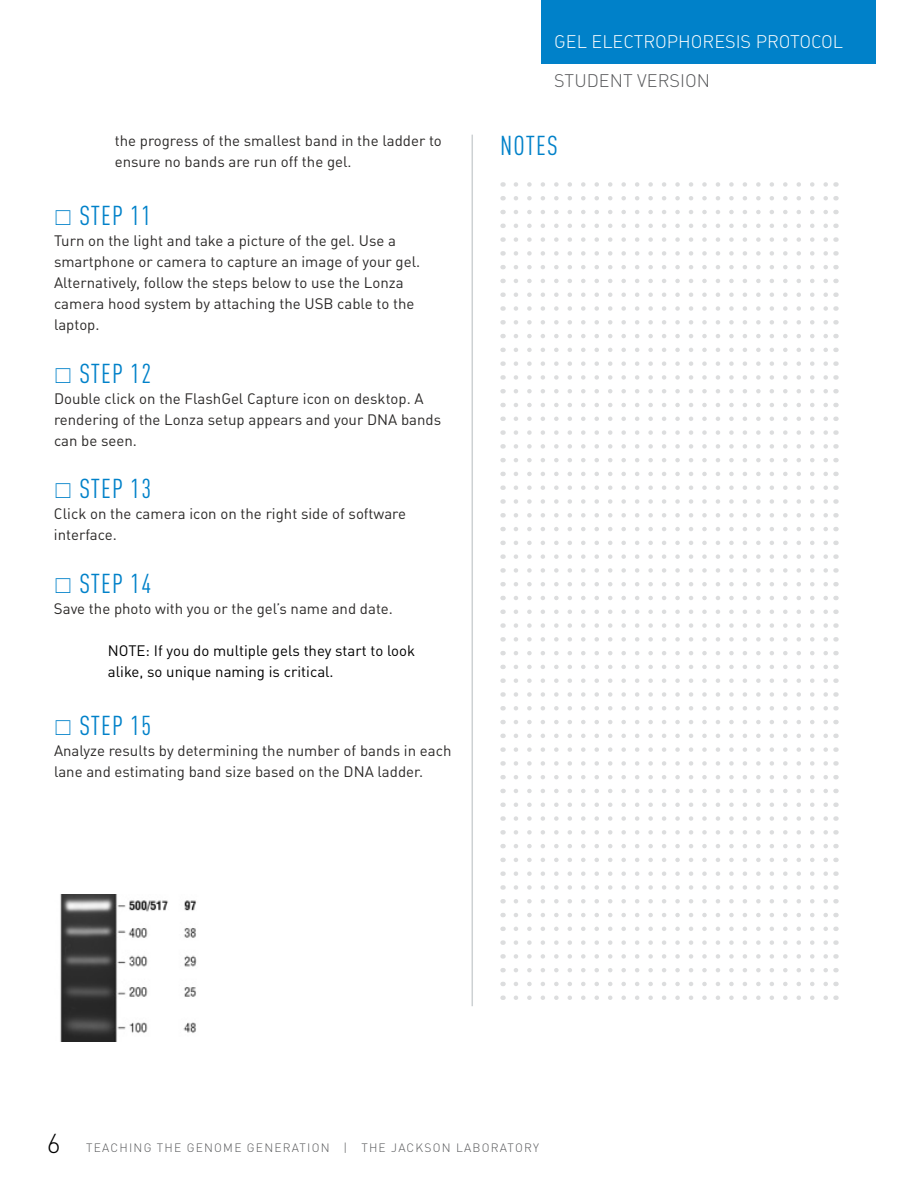
<style>
.page{position:relative;width:918px;height:1188px;background:#fff}
.page>*{position:absolute;margin:0;border:0;box-sizing:border-box;transform-origin:0 0}
.t1{font:condensed 27px "DINOT";letter-spacing:.04em;color:#0081c9}
.t2{font:300 27px "DINOT";color:#000}
.t3{font:300 18px "DINOT";color:#fff}
.t4{font:300 18px "DINOT";color:#58595b}
.t5{font:15px/21px "DINOT";color:#2c2a29}
.t6{font:15px/21px "DINOT";color:#000}
.t7{font:300 12px "DINOT";letter-spacing:.1em;color:#58595b}
</style>
<div class="page">
<div style="left:541px;top:0;width:335px;height:64px;background:#0081c9"></div>
<img style="left:60px;top:895px;width:137px;height:147px">
<hr style="left:472px;top:135px;width:1px;height:871px;background:#cdd1d3">
<svg style="left:516px;top:196px;width:312px;height:4px"></svg>
<svg style="left:516px;top:403px;width:312px;height:4px"></svg>
<svg style="left:516px;top:210px;width:312px;height:4px"></svg>
<svg style="left:516px;top:417px;width:312px;height:4px"></svg>
<svg style="left:516px;top:224px;width:312px;height:4px"></svg>
<svg style="left:516px;top:430px;width:312px;height:5px"></svg>
<svg style="left:516px;top:237px;width:312px;height:5px"></svg>
<svg style="left:516px;top:444px;width:312px;height:5px"></svg>
<svg style="left:516px;top:251px;width:312px;height:5px"></svg>
<svg style="left:516px;top:458px;width:312px;height:4px"></svg>
<svg style="left:516px;top:265px;width:312px;height:4px"></svg>
<svg style="left:516px;top:472px;width:312px;height:4px"></svg>
<svg style="left:516px;top:279px;width:312px;height:4px"></svg>
<svg style="left:516px;top:485px;width:312px;height:5px"></svg>
<svg style="left:516px;top:292px;width:312px;height:5px"></svg>
<svg style="left:516px;top:499px;width:312px;height:5px"></svg>
<svg style="left:516px;top:306px;width:312px;height:5px"></svg>
<svg style="left:516px;top:513px;width:312px;height:5px"></svg>
<svg style="left:516px;top:320px;width:312px;height:5px"></svg>
<svg style="left:516px;top:527px;width:312px;height:4px"></svg>
<svg style="left:516px;top:334px;width:312px;height:4px"></svg>
<svg style="left:516px;top:541px;width:312px;height:4px"></svg>
<svg style="left:516px;top:348px;width:312px;height:4px"></svg>
<svg style="left:516px;top:554px;width:312px;height:5px"></svg>
<svg style="left:516px;top:361px;width:312px;height:5px"></svg>
<svg style="left:516px;top:568px;width:312px;height:5px"></svg>
<svg style="left:516px;top:375px;width:312px;height:5px"></svg>
<svg style="left:516px;top:596px;width:312px;height:4px"></svg>
<svg style="left:516px;top:389px;width:312px;height:4px"></svg>
<svg style="left:516px;top:623px;width:312px;height:5px"></svg>
<svg style="left:516px;top:182px;width:312px;height:5px"></svg>
<svg style="left:516px;top:582px;width:312px;height:4px"></svg>
<svg style="left:516px;top:610px;width:312px;height:4px"></svg>
<svg style="left:516px;top:665px;width:312px;height:4px"></svg>
<svg style="left:516px;top:816px;width:312px;height:5px"></svg>
<svg style="left:516px;top:678px;width:312px;height:5px"></svg>
<svg style="left:516px;top:830px;width:312px;height:5px"></svg>
<svg style="left:516px;top:692px;width:312px;height:5px"></svg>
<svg style="left:516px;top:844px;width:312px;height:4px"></svg>
<svg style="left:516px;top:706px;width:312px;height:5px"></svg>
<svg style="left:516px;top:858px;width:312px;height:4px"></svg>
<svg style="left:516px;top:720px;width:312px;height:4px"></svg>
<svg style="left:516px;top:871px;width:312px;height:5px"></svg>
<svg style="left:516px;top:885px;width:312px;height:5px"></svg>
<svg style="left:516px;top:899px;width:312px;height:5px"></svg>
<svg style="left:516px;top:913px;width:312px;height:4px"></svg>
<svg style="left:516px;top:927px;width:312px;height:4px"></svg>
<svg style="left:516px;top:734px;width:312px;height:4px"></svg>
<svg style="left:516px;top:940px;width:312px;height:5px"></svg>
<svg style="left:516px;top:747px;width:312px;height:5px"></svg>
<svg style="left:516px;top:954px;width:312px;height:5px"></svg>
<svg style="left:516px;top:761px;width:312px;height:5px"></svg>
<svg style="left:516px;top:968px;width:312px;height:4px"></svg>
<svg style="left:516px;top:775px;width:312px;height:4px"></svg>
<svg style="left:516px;top:982px;width:312px;height:4px"></svg>
<svg style="left:516px;top:789px;width:312px;height:4px"></svg>
<svg style="left:516px;top:996px;width:312px;height:4px"></svg>
<svg style="left:516px;top:803px;width:312px;height:4px"></svg>
<svg style="left:516px;top:637px;width:312px;height:5px"></svg>
<svg style="left:516px;top:651px;width:312px;height:4px"></svg>
<p class="t5" style="left:115px;top:129px;width:329px">the progress of the smallest band in the ladder to ensure no bands are run off the gel.</p>
<h1 class="t1" style="left:54px;top:200px;width:99px">⎕ STEP 11</h1>
<p class="t5" style="left:54px;top:230px;width:368px">Turn on the light and take a picture of the gel. Use a smartphone or camera to capture an image of your gel.<br>Alternatively, follow the steps below to use the Lonza camera hood system by attaching the USB cable to the laptop.</p>
<h1 class="t1" style="left:54px;top:357px;width:99px">⎕ STEP 12</h1>
<p class="t5" style="left:54px;top:387px;width:389px">Double click on the FlashGel Capture icon on desktop. A rendering of the Lonza setup appears and your DNA bands can be seen.</p>
<h1 class="t1" style="left:54px;top:473px;width:99px">⎕ STEP 13</h1>
<p class="t5" style="left:54px;top:503px;width:354px">Click on the camera icon on the right side of software interface.</p>
<h1 class="t1" style="left:54px;top:567px;width:99px">⎕ STEP 14</h1>
<p class="t5" style="left:54px;top:597px;width:340px">Save the photo with you or the gel’s name and date.</p>
<p class="t6" style="left:108px;top:639px;width:309px">NOTE: If you do multiple gels they start to look alike, so unique naming is critical.</p>
<h1 class="t1" style="left:54px;top:710px;width:99px">⎕ STEP 15</h1>
<p class="t5" style="left:54px;top:740px;width:399px">Analyze results by determining the number of bands in each lane and estimating band size based on the DNA ladder.</p>
<p class="t3" style="left:554px;top:30px;width:291px">GEL ELECTROPHORESIS PROTOCOL</p>
<p class="t4" style="left:554px;top:69px;width:157px">STUDENT VERSION</p>
<h1 class="t1" style="left:500px;top:130px;width:59px">NOTES</h1>
<h1 class="t2" style="left:47px;top:1127px;width:15px">6</h1>
<p class="t7" style="left:86px;top:1140px;width:454px">TEACHING THE GENOME GENERATION | THE JACKSON LABORATORY</p>
</div>
